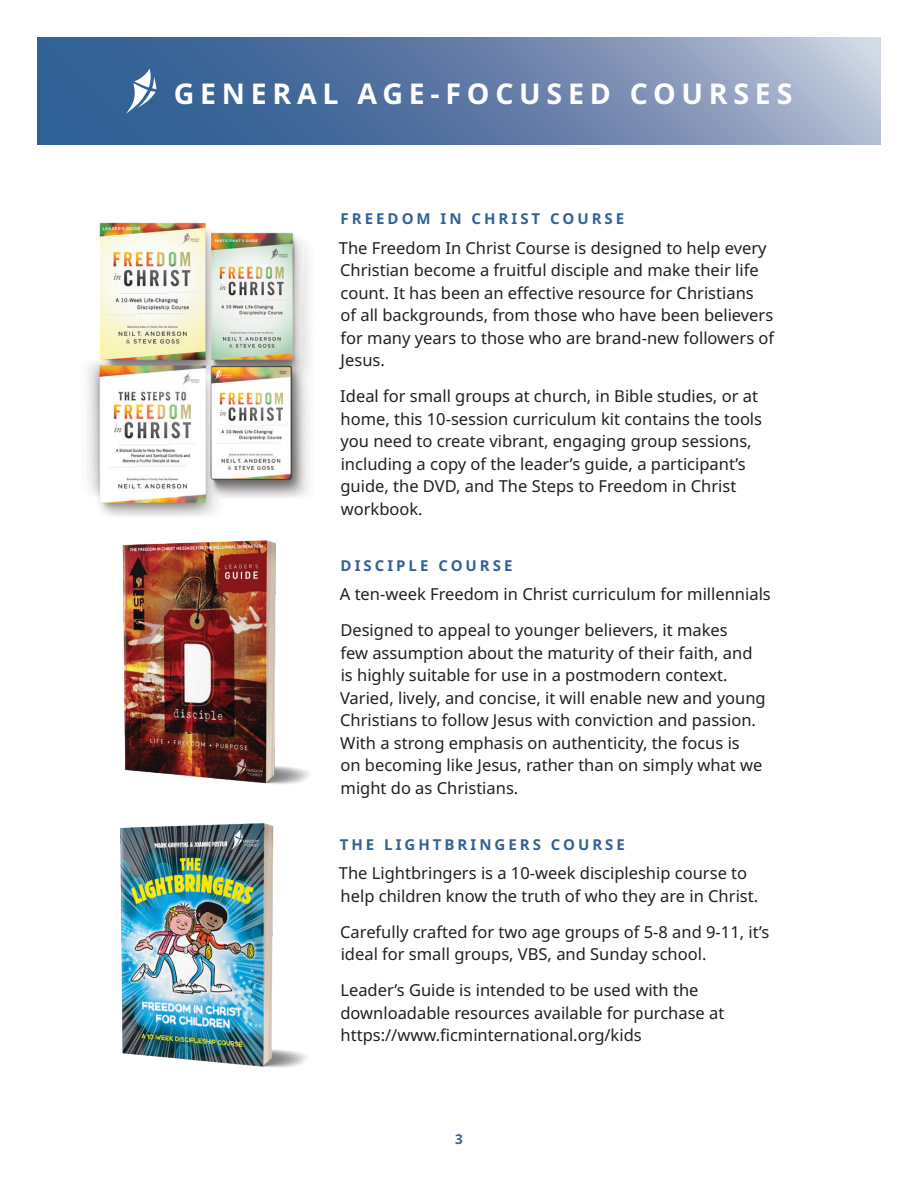
<style>
.page{position:relative;width:918px;height:1188px;background:#fff}
.page>*{position:absolute;margin:0;border:0;box-sizing:border-box;transform-origin:0 0}
.t1{font:700 28.65px "Noto Sans";letter-spacing:.2em;color:#fff}
.t2{font:16.5px/22.5px "Noto Sans";color:#231f20}
.t3{font:700 15px "Noto Sans";letter-spacing:.2em;color:#346196}
.t4{font:700 13.5px "Noto Sans";color:#346196}
</style>
<div class="page">
<img style="left:87px;top:222px;width:223px;height:294px">
<img style="left:122px;top:540px;width:188px;height:244px">
<img style="left:120px;top:823px;width:187px;height:245px">
<svg style="left:38px;top:38px;width:842px;height:107px;background:#6682ab"></svg>
<svg style="left:126px;top:68px;width:30px;height:46px"></svg>
<p class="t1" style="left:174px;top:73px;width:620px">GENERAL AGE-FOCUSED COURSES</p>
<p class="t3" style="left:341px;top:208px;width:285px">FREEDOM IN CHRIST COURSE</p>
<p class="t2" style="left:339px;top:237px;width:437px">The Freedom In Christ Course is designed to help every Christian become a fruitful disciple and make their life count. It has been an effective resource for Christians<br>of all backgrounds, from those who have been believers for many years to those who are brand-new followers of Jesus.</p>
<p class="t2" style="left:340px;top:385px;width:423px">Ideal for small groups at church, in Bible studies, or at home, this 10-session curriculum kit contains the tools you need to create vibrant, engaging group sessions, including a copy of the leader’s guide, a participant’s guide, the DVD, and The Steps to Freedom in Christ workbook.</p>
<p class="t3" style="left:341px;top:555px;width:173px">DISCIPLE COURSE</p>
<p class="t2" style="left:340px;top:583px;width:433px">A ten-week Freedom in Christ curriculum for millennials</p>
<p class="t2" style="left:340px;top:619px;width:427px">Designed to appeal to younger believers, it makes<br>few assumption about the maturity of their faith, and is highly suitable for use in a postmodern context.<br>Varied, lively, and concise, it will enable new and young Christians to follow Jesus with conviction and passion.<br>With a strong emphasis on authenticity, the focus is<br>on becoming like Jesus, rather than on simply what we might do as Christians.</p>
<p class="t3" style="left:340px;top:834px;width:287px">THE LIGHTBRINGERS COURSE</p>
<p class="t2" style="left:339px;top:862px;width:421px">The Lightbringers is a 10-week discipleship course to help children know the truth of who they are in Christ.</p>
<p class="t2" style="left:340px;top:921px;width:431px">Carefully crafted for two age groups of 5-8 and 9-11, it’s ideal for small groups, VBS, and Sunday school.</p>
<p class="t2" style="left:340px;top:979px;width:386px">Leader’s Guide is intended to be used with the downloadable resources available for purchase at https://www.ficminternational.org/kids</p>
<p class="t4" style="left:455px;top:1129px;width:9px">3</p>
</div>
